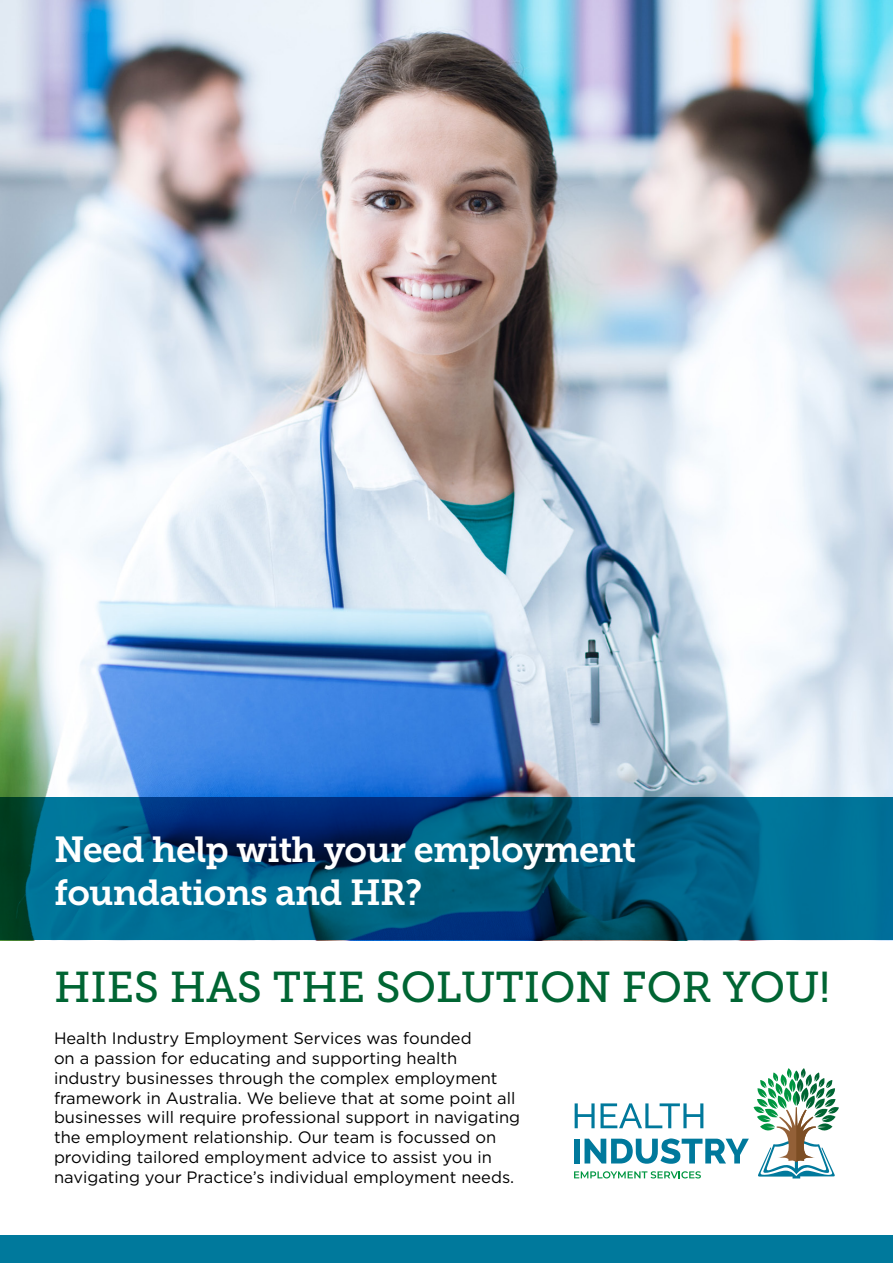
<style>
.page{position:relative;width:893px;height:1263px;background:#fff}
.page>*{position:absolute;margin:0;border:0;box-sizing:border-box;transform-origin:0 0}
.t1{font:43.05px "Museo Slab 500";color:#006533}
.t2{font:36px/43.2px "Museo Slab 700";letter-spacing:-.02em;color:#fff}
.t3{font:16.5px/19.8px "Gotham";color:#000}
</style>
<div class="page">
<div style="left:0;top:1235px;width:893px;height:28px;background:#00799c"></div>
<img style="left:0;top:0;width:893px;height:798px">
<svg style="left:574px;top:1068px;width:265px;height:110px"></svg>
<svg style="left:0;top:798px;width:893px;height:142px;background:#00587d"></svg>
<h2 class="t2" style="left:54px;top:828px;width:584px">Need help with your employment foundations and HR?</h2>
<h1 class="t1" style="left:54px;top:963px;width:777px">HIES HAS THE SOLUTION FOR YOU!</h1>
<p class="t3" style="left:54px;top:1028px;width:468px">Health Industry Employment Services was founded<br>on a passion for educating and supporting health industry businesses through the complex employment framework in Australia. We believe that at some point all businesses will require professional support in navigating the employment relationship. Our team is focussed on providing tailored employment advice to assist you in navigating your Practice’s individual employment needs.</p>
</div>
